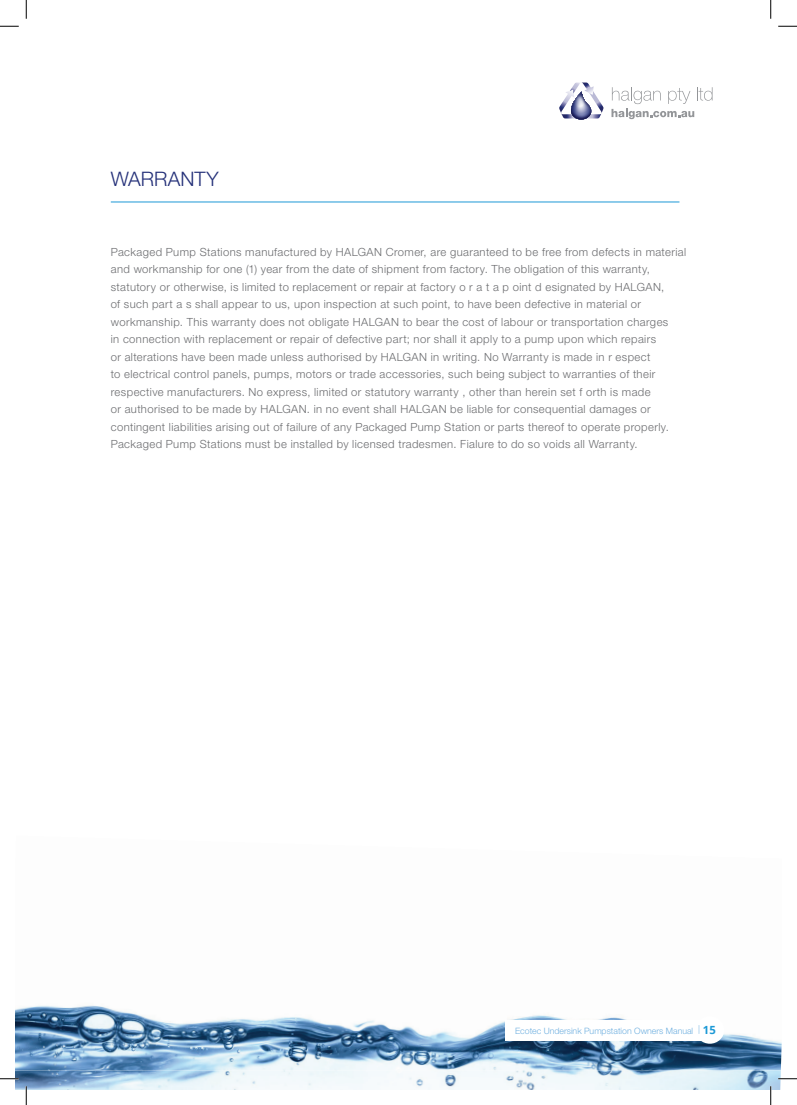
<style>
.page{position:relative;width:797px;height:1105px;background:#fff}
.page>*{position:absolute;margin:0;border:0;box-sizing:border-box;transform-origin:0 0}
.t1{font:300 20px "Helvetica Neue LT Std";color:#253179}
.t2{font:300 11.25px/17.5px "Helvetica Neue LT Std";letter-spacing:.035em;color:#6c6d70}
.t3{font:300 8.75px "Helvetica Neue LT Std";color:#70b0e0}
.s1{font-family:"Open Sans";font-weight:700;font-size:11.25px;color:#1d99d6}
</style>
<div class="page">
<img style="left:16px;top:1005px;width:765px;height:84px">
<div style="left:505px;top:1020px;width:203px;height:20px;background:#fff"></div>
<div style="left:695px;top:1016px;width:29px;height:28px;background:#fff;border-radius:50%"></div>
<svg style="left:559px;top:83px;width:45px;height:37px"></svg>
<svg style="left:611px;top:87px;width:101px;height:32px"></svg>
<hr style="left:111px;top:202px;width:568px;height:1px;background:#1d99d6">
<svg style="left:0;top:25px;width:19px;height:2px"></svg>
<svg style="left:778px;top:25px;width:19px;height:2px"></svg>
<svg style="left:0;top:1078px;width:19px;height:1px"></svg>
<svg style="left:778px;top:1070px;width:19px;height:19px"></svg>
<svg style="left:25px;top:0;width:2px;height:19px"></svg>
<svg style="left:25px;top:1086px;width:2px;height:19px"></svg>
<svg style="left:770px;top:0;width:1px;height:19px"></svg>
<svg style="left:770px;top:1086px;width:1px;height:19px"></svg>
<h1 class="t1" style="left:111px;top:166px;width:109px">WARRANTY</h1>
<p class="t2" style="left:111px;top:243px;width:577px">Packaged Pump Stations manufactured by HALGAN Cromer, are guaranteed to be free from defects in material and workmanship for one (1) year from the date of shipment from factory. The obligation of this warranty, statutory or otherwise, is limited to replacement or repair at factory o r a t a p oint d esignated by HALGAN,<br>of such part a s shall appear to us, upon inspection at such point, to have been defective in material or workmanship. This warranty does not obligate HALGAN to bear the cost of labour or transportation charges<br>in connection with replacement or repair of defective part; nor shall it apply to a pump upon which repairs<br>or alterations have been made unless authorised by HALGAN in writing. No Warranty is made in r espect<br>to electrical control panels, pumps, motors or trade accessories, such being subject to warranties of their respective manufacturers. No express, limited or statutory warranty , other than herein set f orth is made<br>or authorised to be made by HALGAN. in no event shall HALGAN be liable for consequential damages or contingent liabilities arising out of failure of any Packaged Pump Station or parts thereof to operate properly.<br>Packaged Pump Stations must be installed by licensed tradesmen. Fialure to do so voids all Warranty.</p>
<p class="t3" style="left:515px;top:1025px;width:202px">Ecotec Undersink Pumpstation Owners Manual | <span class="s1">15</span></p>
</div>
